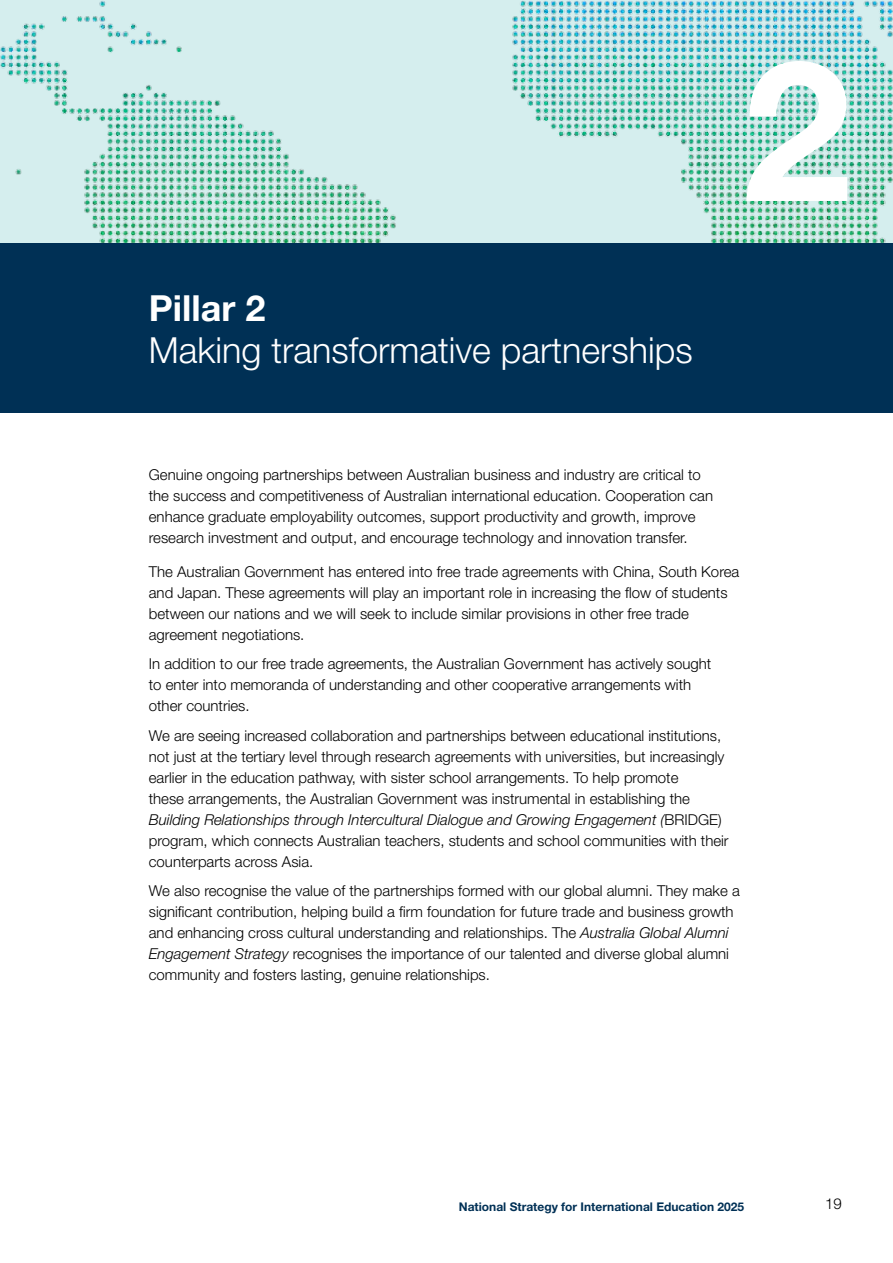
<style>
.page{position:relative;width:893px;height:1263px;background:#fff}
.page>*{position:absolute;margin:0;border:0;box-sizing:border-box;transform-origin:0 0}
.t1{font:700 195.9px "Helvetica Neue";color:#fff}
.heading_1{font:300 36px/42px "Helvetica Neue";color:#fff}
.body_text{font:300 15px/21px "Helvetica Neue";color:#000}
.t2{font:700 12px "Helvetica Neue";color:#003055}
.s1{font-weight:700}
.s2{font-style:italic}
</style>
<div class="page">
<div style="left:0;top:242px;width:893px;height:170px;background:#003055"></div>
<img style="left:0;top:0;width:893px;height:242px">
<h1 class="heading_1" style="left:149px;top:286px;width:546px"><span class="s1">Pillar 2<br></span>Making transformative partnerships</h1>
<h1 class="t1" style="left:742px;top:10px;width:110px">2</h1>
<h2 class="body_text" style="left:149px;top:463px;width:566px">Genuine ongoing partnerships between Australian business and industry are critical to the success and competitiveness of Australian international education. Cooperation can enhance graduate employability outcomes, support productivity and growth, improve research investment and output, and encourage technology and innovation transfer.</h2>
<h2 class="body_text" style="left:149px;top:561px;width:592px">The Australian Government has entered into free trade agreements with China, South Korea and Japan. These agreements will play an important role in increasing the flow of students between our nations and we will seek to include similar provisions in other free trade agreement negotiations.</h2>
<h2 class="body_text" style="left:149px;top:653px;width:564px">In addition to our free trade agreements, the Australian Government has actively sought to enter into memoranda of understanding and other cooperative arrangements with other countries.</h2>
<h2 class="body_text" style="left:149px;top:725px;width:581px">We are seeing increased collaboration and partnerships between educational institutions, not just at the tertiary level through research agreements with universities, but increasingly earlier in the education pathway, with sister school arrangements. To help promote<br>these arrangements, the Australian Government was instrumental in establishing the <span class="s2">Building Relationships through Intercultural Dialogue and Growing Engagement (</span>BRIDGE) program, which connects Australian teachers, students and school communities with their counterparts across Asia.</h2>
<h2 class="body_text" style="left:149px;top:880px;width:592px">We also recognise the value of the partnerships formed with our global alumni. They make a significant contribution, helping build a firm foundation for future trade and business growth and enhancing cross cultural understanding and relationships. The <span class="s2">Australia Global Alumni Engagement Strategy</span> recognises the importance of our talented and diverse global alumni community and fosters lasting, genuine relationships.</h2>
<p class="t2" style="left:459px;top:1199px;width:287px">National Strategy for International Education 2025</p>
<p class="body_text" style="left:825px;top:1193px;width:18px">19</p>
</div>
